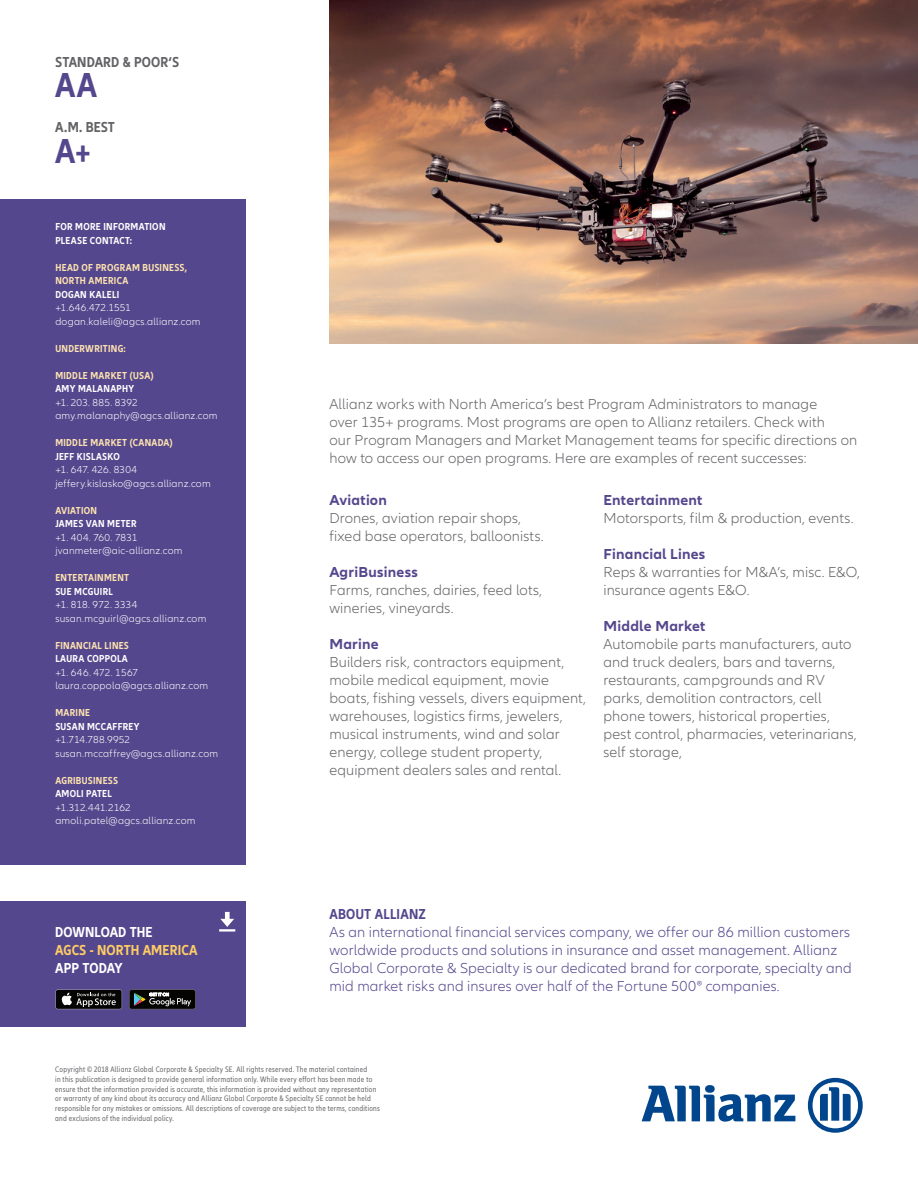
<style>
.page{position:relative;width:918px;height:1188px;background:#fff}
.page>*{position:absolute;margin:0;border:0;box-sizing:border-box;transform-origin:0 0}
.t1{font:700 condensed 36px "Allianz Neo";color:#55478d}
.t2{font:300 15px/18px "Allianz Neo";letter-spacing:.01em;color:#636366}
.t3{font:300 15px/18px "Allianz Neo";letter-spacing:.01em;color:#55478d}
.t4{font:700 15px "Allianz Neo";letter-spacing:.015em;color:#55478d}
.t5{font:700 condensed 15px "Allianz Neo";letter-spacing:.005em;color:#636366}
.t6{font:700 condensed 15px "Allianz Neo";color:#fff}
.t7{font:700 condensed 15px "Allianz Neo";letter-spacing:.01em;color:#fecd64}
.t8{font:700 condensed 15px "Allianz Neo";letter-spacing:.015em;color:#55478d}
.t9{font:300 10.5px/13.5px "Allianz Neo";letter-spacing:.02em;color:#fff}
.t10{font:700 condensed 10.5px/13.5px "Allianz Neo";letter-spacing:.03em;color:#fee3af}
.t11{font:700 condensed 10.5px/13.5px "Allianz Neo";letter-spacing:.03em;color:#fff}
.t12{font:condensed 8.25px/9.9px "Allianz Neo";letter-spacing:.03em;color:#6c6d70}
</style>
<div class="page">
<svg style="left:642px;top:1085px;width:153px;height:37px"></svg>
<svg style="left:808px;top:1078px;width:55px;height:55px"></svg>
<img style="left:330px;top:0;width:588px;height:343px">
<div style="left:0;top:901px;width:246px;height:126px;background:#55478d"></div>
<svg style="left:55px;top:990px;width:67px;height:19px"></svg>
<div style="left:56px;top:990px;width:66px;height:19px;background:#040503;border-radius:2px"></div>
<svg style="left:61px;top:993px;width:55px;height:14px"></svg>
<svg style="left:129px;top:990px;width:67px;height:19px"></svg>
<svg style="left:219px;top:912px;width:16px;height:20px"></svg>
<div style="left:0;top:199px;width:246px;height:666px;background:#55478d"></div>
<p class="t5" style="left:55px;top:53px;width:125px">STANDARD &amp; POOR‘S</p>
<h1 class="t1" style="left:55px;top:65px;width:43px">AA</h1>
<p class="t5" style="left:55px;top:119px;width:61px">A.M. BEST</p>
<h1 class="t1" style="left:55px;top:130px;width:37px">A+</h1>
<p class="t11" style="left:55px;top:220px;width:112px">FOR MORE INFORMATION<br>PLEASE CONTACT:</p>
<p class="t10" style="left:55px;top:261px;width:133px">HEAD OF PROGRAM BUSINESS,<br>NORTH AMERICA</p>
<p class="t11" style="left:55px;top:288px;width:65px">DOGAN KALELI</p>
<p class="t9" style="left:55px;top:301px;width:147px">+1.646.472.1551 dogan.kaleli@agcs.allianz.com</p>
<p class="t10" style="left:55px;top:342px;width:72px">UNDERWRITING:</p>
<p class="t10" style="left:55px;top:369px;width:100px">MIDDLE MARKET (USA)</p>
<p class="t11" style="left:55px;top:382px;width:80px">AMY MALANAPHY</p>
<p class="t9" style="left:55px;top:396px;width:164px">+1. 203. 885. 8392 amy.malanaphy@agcs.allianz.com</p>
<p class="t10" style="left:55px;top:436px;width:119px">MIDDLE MARKET (CANADA)</p>
<p class="t11" style="left:55px;top:450px;width:66px">JEFF KISLASKO</p>
<p class="t9" style="left:55px;top:463px;width:157px">+1. 647. 426. 8304 jeffery.kislasko@agcs.allianz.com</p>
<p class="t10" style="left:55px;top:504px;width:43px">AVIATION</p>
<p class="t11" style="left:55px;top:517px;width:83px">JAMES VAN METER</p>
<p class="t9" style="left:55px;top:531px;width:129px">+1. 404. 760. 7831 jvanmeter@aic-allianz.com</p>
<p class="t10" style="left:55px;top:571px;width:75px">ENTERTAINMENT</p>
<p class="t11" style="left:55px;top:585px;width:59px">SUE MCGUIRL</p>
<p class="t9" style="left:55px;top:598px;width:153px">+1. 818. 972. 3334 susan.mcguirl@agcs.allianz.com</p>
<p class="t10" style="left:55px;top:639px;width:75px">FINANCIAL LINES</p>
<p class="t11" style="left:55px;top:652px;width:74px">LAURA COPPOLA</p>
<p class="t9" style="left:55px;top:666px;width:154px">+1. 646. 472. 1567 laura.coppola@agcs.allianz.com</p>
<p class="t10" style="left:55px;top:706px;width:36px">MARINE</p>
<p class="t11" style="left:55px;top:720px;width:86px">SUSAN MCCAFFREY</p>
<p class="t9" style="left:55px;top:733px;width:164px">+1.714.788.9952 susan.mccaffrey@agcs.allianz.com</p>
<p class="t10" style="left:55px;top:774px;width:64px">AGRIBUSINESS</p>
<p class="t11" style="left:55px;top:787px;width:58px">AMOLI PATEL</p>
<p class="t9" style="left:55px;top:801px;width:142px">+1.312.441.2162 amoli.patel@agcs.allianz.com</p>
<p class="t6" style="left:55px;top:924px;width:99px">DOWNLOAD THE</p>
<p class="t7" style="left:55px;top:942px;width:144px">AGCS - NORTH AMERICA</p>
<p class="t6" style="left:55px;top:960px;width:69px">APP TODAY</p>
<p class="t2" style="left:329px;top:395px;width:529px">Allianz works with North America’s best Program Administrators to manage<br>over 135+ programs. Most programs are open to Allianz retailers. Check with<br>our Program Managers and Market Management teams for specific directions on how to access our open programs. Here are examples of recent successes:</p>
<p class="t4" style="left:329px;top:492px;width:59px">Aviation</p>
<p class="t2" style="left:329px;top:510px;width:216px">Drones, aviation repair shops, fixed base operators, balloonists.</p>
<p class="t4" style="left:329px;top:564px;width:90px">AgriBusiness</p>
<p class="t2" style="left:329px;top:582px;width:214px">Farms, ranches, dairies, feed lots, wineries, vineyards.</p>
<p class="t4" style="left:329px;top:636px;width:51px">Marine</p>
<p class="t2" style="left:329px;top:654px;width:258px">Builders risk, contractors equipment, mobile medical equipment, movie boats, fishing vessels, divers equipment, warehouses, logistics firms, jewelers, musical instruments, wind and solar energy, college student property, equipment dealers sales and rental.</p>
<p class="t4" style="left:603px;top:492px;width:100px">Entertainment</p>
<p class="t2" style="left:603px;top:510px;width:252px">Motorsports, film &amp; production, events.</p>
<p class="t4" style="left:603px;top:546px;width:103px">Financial Lines</p>
<p class="t2" style="left:603px;top:564px;width:258px">Reps &amp; warranties for M&amp;A’s, misc. E&amp;O, insurance agents E&amp;O.</p>
<p class="t4" style="left:603px;top:618px;width:103px">Middle Market</p>
<p class="t2" style="left:603px;top:636px;width:255px">Automobile parts manufacturers, auto and truck dealers, bars and taverns, restaurants, campgrounds and RV parks, demolition contractors, cell phone towers, historical properties, pest control, pharmacies, veterinarians, self storage,</p>
<p class="t8" style="left:329px;top:906px;width:98px">ABOUT ALLIANZ</p>
<p class="t3" style="left:329px;top:924px;width:524px">As an international financial services company, we offer our 86 million customers worldwide products and solutions in insurance and asset management. Allianz Global Corporate &amp; Specialty is our dedicated brand for corporate, specialty and mid market risks and insures over half of the Fortune 500® companies.</p>
<p class="t12" style="left:55px;top:1064px;width:326px">Copyright © 2018 Allianz Global Corporate &amp; Specialty SE. All rights reserved. The material contained<br>in this publication is designed to provide general information only. While every effort has been made to ensure that the information provided is accurate, this information is provided without any representation or warranty of any kind about its accuracy and Allianz Global Corporate &amp; Specialty SE cannot be held responsible for any mistakes or omissions. All descriptions of coverage are subject to the terms, conditions and exclusions of the individual policy.</p>
</div>
